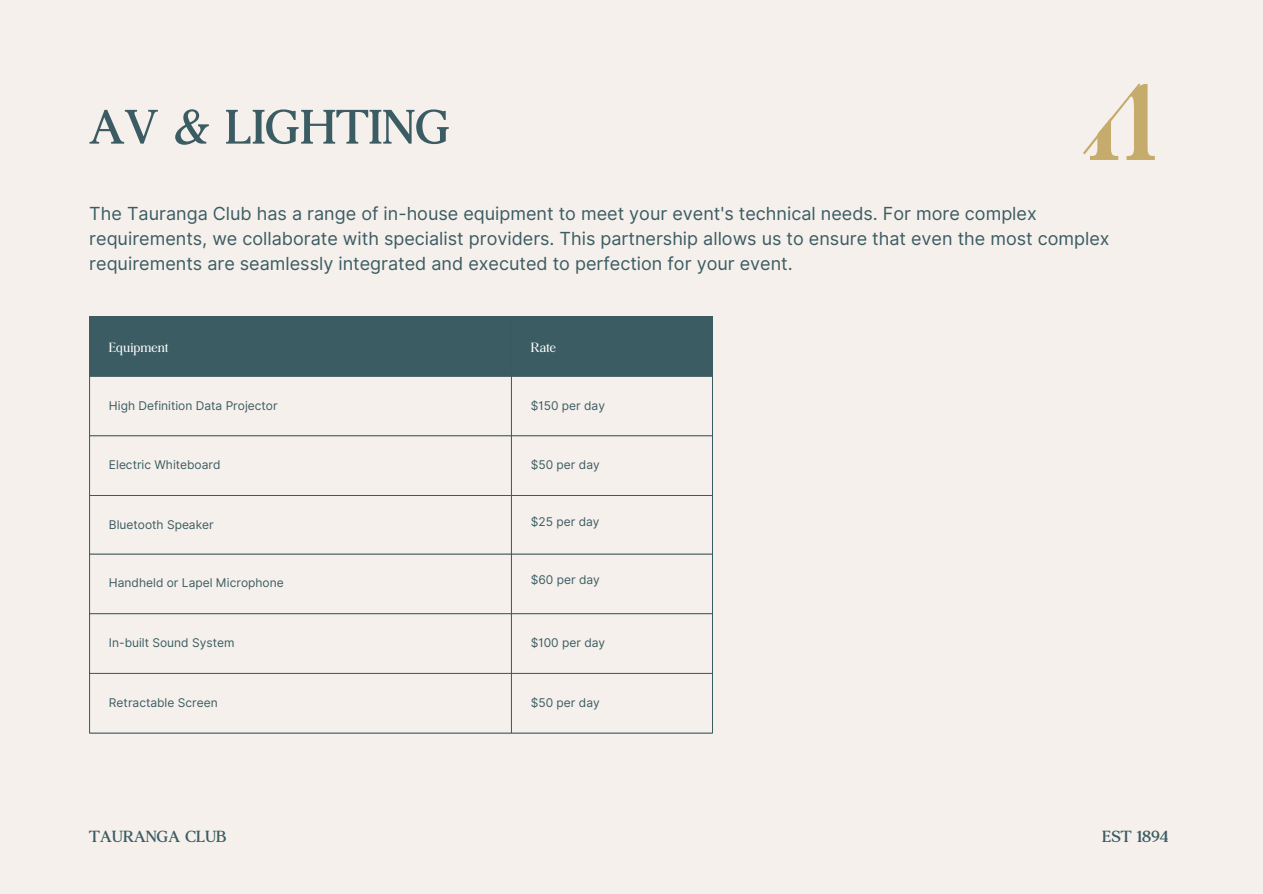
<style>
.page{position:relative;width:1263px;height:894px;background:#fff}
.page>*{position:absolute;margin:0;border:0;box-sizing:border-box;transform-origin:0 0}
.t1{font:700 121.5px "Agatho";color:#c6ac6c}
.t2{font:700 54px "Agatho";color:#3b5c63}
.t3{font:18px/24.8px "Inter";color:#3b5c63}
.t4{font:700 18px "Agatho";color:#3b5c63}
.t5{font:15px "Agatho";color:#fff}
.t6{font:12px "Inter";color:#3b5c63}
</style>
<div class="page">
<div style="left:0;top:0;width:1263px;height:893px;background:#f5f0eb"></div>
<div style="left:90px;top:317px;width:622px;height:59px;background:#3b5c63"></div>
<hr style="left:89px;top:316px;width:1px;height:416px;background:#3b5c63">
<hr style="left:511px;top:316px;width:1px;height:416px;background:#3b5c63">
<hr style="left:712px;top:316px;width:1px;height:416px;background:#3b5c63">
<hr style="left:89px;top:316px;width:624px;height:1px;background:#3b5c63">
<hr style="left:89px;top:376px;width:624px;height:1px;background:#3b5c63">
<hr style="left:89px;top:435px;width:624px;height:1px;background:#3b5c63">
<hr style="left:89px;top:495px;width:624px;height:1px;background:#3b5c63">
<hr style="left:89px;top:553px;width:624px;height:1px;background:#3b5c63">
<hr style="left:89px;top:613px;width:624px;height:1px;background:#3b5c63">
<hr style="left:89px;top:673px;width:624px;height:1px;background:#3b5c63">
<hr style="left:89px;top:732px;width:624px;height:1px;background:#3b5c63">
<svg style="left:1083px;top:83px;width:58px;height:72px"></svg>
<p class="t2" style="left:89px;top:92px;width:363px">AV &amp; LIGHTING</p>
<p class="t1" style="left:1084px;top:44px;width:75px">11</p>
<p class="t3" style="left:89px;top:201px;width:1022px">The Tauranga Club has a range of in-house equipment to meet your event's technical needs. For more complex requirements, we collaborate with specialist providers. This partnership allows us to ensure that even the most complex requirements are seamlessly integrated and executed to perfection for your event.</p>
<h1 class="t5" style="left:109px;top:337px;width:61px">Equipment</h1>
<p class="t5" style="left:531px;top:337px;width:27px">Rate</p>
<p class="t6" style="left:109px;top:398px;width:170px">High Definition Data Projector</p>
<p class="t6" style="left:531px;top:398px;width:76px">$150 per day</p>
<p class="t6" style="left:109px;top:457px;width:113px">Electric Whiteboard</p>
<p class="t6" style="left:531px;top:457px;width:70px">$50 per day</p>
<p class="t6" style="left:109px;top:517px;width:106px">Bluetooth Speaker</p>
<p class="t6" style="left:531px;top:514px;width:70px">$25 per day</p>
<p class="t6" style="left:109px;top:575px;width:176px">Handheld or Lapel Microphone</p>
<p class="t6" style="left:531px;top:572px;width:71px">$60 per day</p>
<p class="t6" style="left:109px;top:635px;width:127px">In-built Sound System</p>
<p class="t6" style="left:531px;top:635px;width:76px">$100 per day</p>
<p class="t6" style="left:109px;top:695px;width:110px">Retractable Screen</p>
<p class="t6" style="left:531px;top:695px;width:70px">$50 per day</p>
<h2 class="t4" style="left:89px;top:824px;width:139px">TAURANGA CLUB</h2>
<h2 class="t4" style="left:1102px;top:824px;width:67px">EST 1894</h2>
</div>
